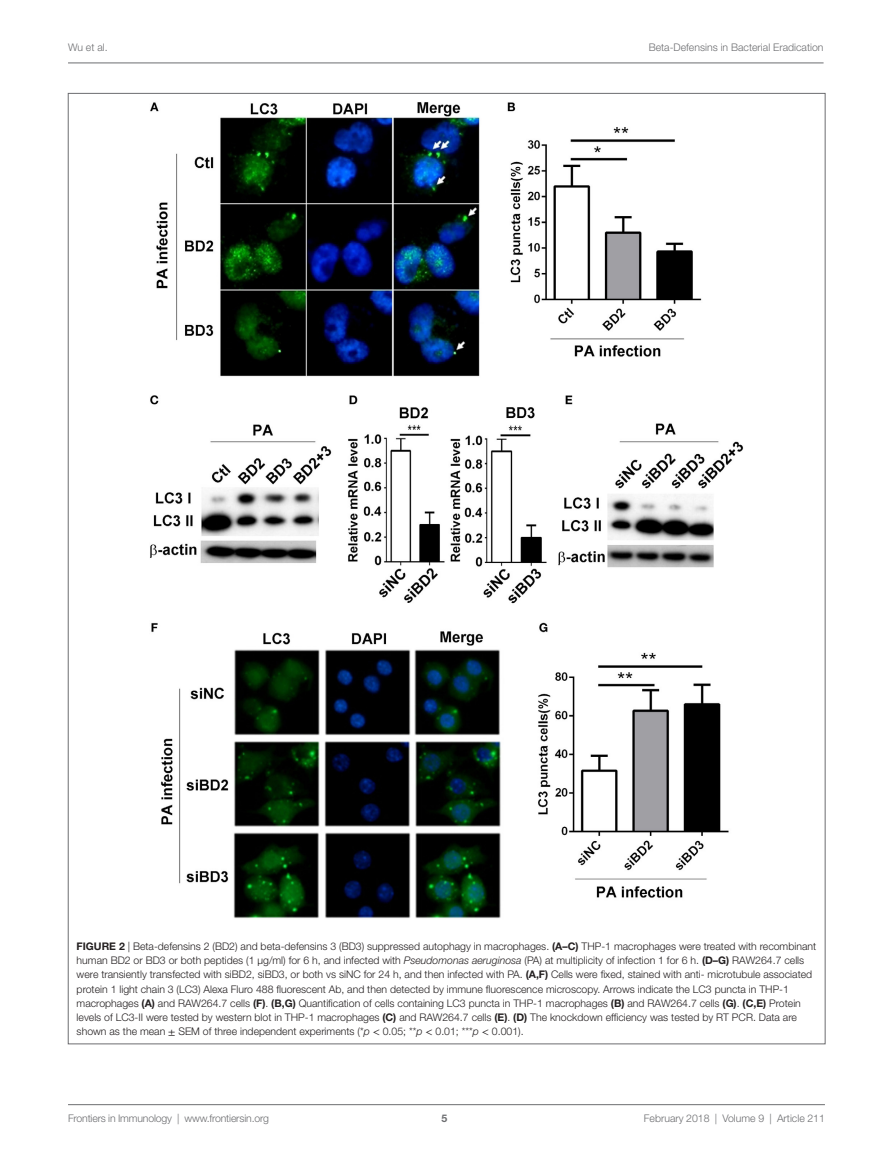
<style>
.page{position:relative;width:893px;height:1170px;background:#fff}
.page>*{position:absolute;margin:0;border:0;box-sizing:border-box;transform-origin:0 0}
.t1{font:300 10.5px/14.2px "Helvetica Neue LT Std";color:#231f20}
.t2{font:300 10.5px "Helvetica Neue LT Std";color:#6c6d70}
.t3{font:700 10.5px "Helvetica Neue LT Std";color:#6c6d70}
.s1{font-weight:700}
.s2{font-style:italic}
.s3{font-family:"STIX General";font-weight:400}
</style>
<div class="page">
<img style="left:150px;top:102px;width:594px;height:817px">
<hr style="left:68px;top:1104px;width:757px;height:1px;background:#6c6d70">
<hr style="left:68px;top:63px;width:755px;height:1px;background:#6c6d70">
<p class="t2" style="left:68px;top:41px;width:41px">Wu et al.</p>
<p class="t2" style="left:649px;top:41px;width:176px">Beta-Defensins in Bacterial Eradication</p>
<p class="t1" style="left:77px;top:938px;width:741px"><span class="s1">FIGURE 2</span> | Beta-defensins 2 (BD2) and beta-defensins 3 (BD3) suppressed autophagy in macrophages. <span class="s1">(A–C)</span> THP-1 macrophages were treated with recombinant human BD2 or BD3 or both peptides (1 µg/ml) for 6 h, and infected with <span class="s2">Pseudomonas aeruginosa</span> (PA) at multiplicity of infection 1 for 6 h. <span class="s1">(D–G)</span> RAW264.7 cells were transiently transfected with siBD2, siBD3, or both vs siNC for 24 h, and then infected with PA. <span class="s1">(A,F)</span> Cells were fixed, stained with anti- microtubule associated protein 1 light chain 3 (LC3) Alexa Fluro 488 fluorescent Ab, and then detected by immune fluorescence microscopy. Arrows indicate the LC3 puncta in THP-1 macrophages <span class="s1">(A)</span> and RAW264.7 cells <span class="s1">(F)</span>. <span class="s1">(B,G)</span> Quantification of cells containing LC3 puncta in THP-1 macrophages <span class="s1">(B)</span> and RAW264.7 cells <span class="s1">(G)</span>. <span class="s1">(C,E)</span> Protein levels of LC3-II were tested by western blot in THP-1 macrophages <span class="s1">(C)</span> and RAW264.7 cells <span class="s1">(E)</span>. <span class="s1">(D)</span> The knockdown efficiency was tested by RT PCR. Data are shown as the mean <span class="s3">±</span> SEM of three independent experiments (*<span class="s2">p</span> <span class="s3">&lt;</span> 0.05; **<span class="s2">p</span> <span class="s3">&lt;</span> 0.01; ***<span class="s2">p</span> <span class="s3">&lt;</span> 0.001).</p>
<p class="t2" style="left:68px;top:1111px;width:203px">Frontiers in Immunology | www.frontiersin.org</p>
<p class="t2" style="left:644px;top:1111px;width:183px">February 2018 | Volume 9 | Article 211</p>
<p class="t3" style="left:441px;top:1111px;width:7px">5</p>
</div>
